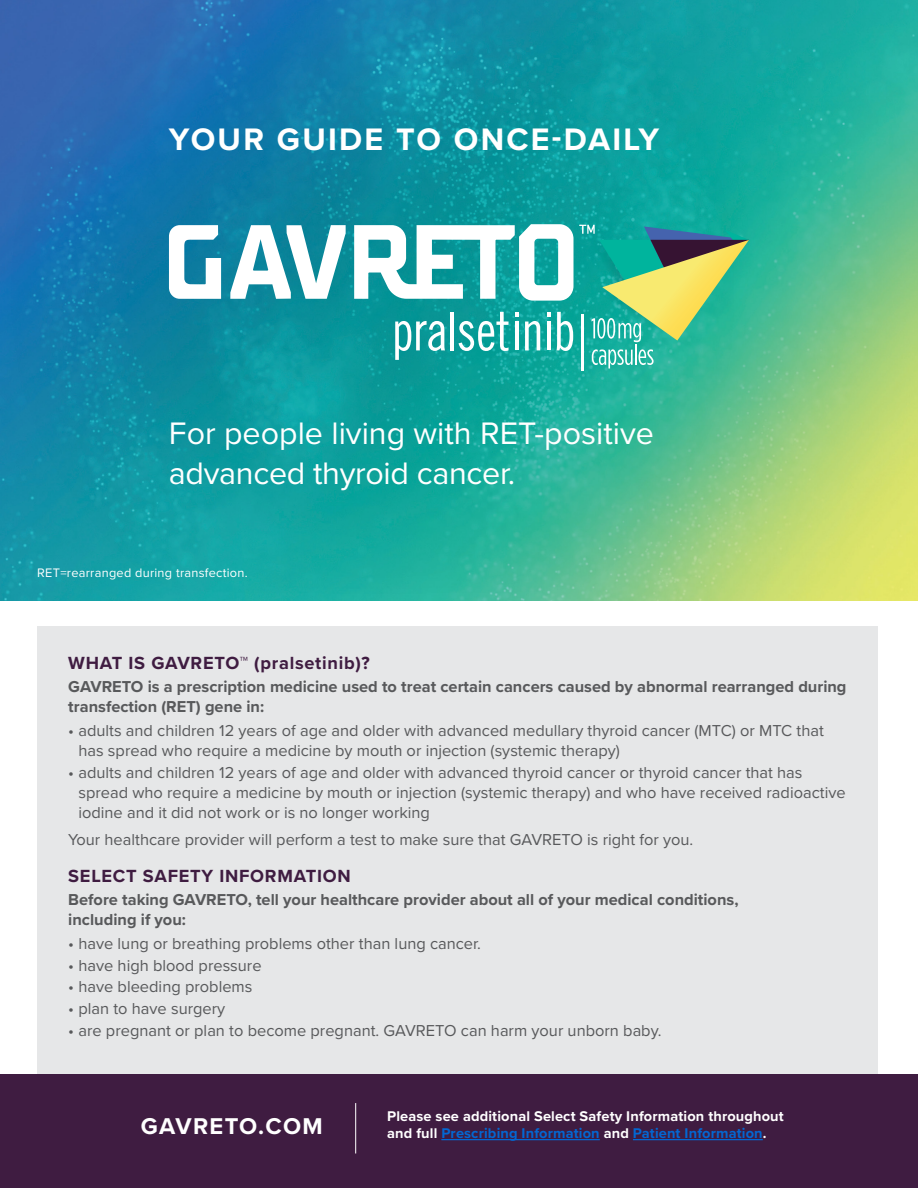
<style>
.page{position:relative;width:918px;height:1188px;background:#fff}
.page>*{position:absolute;margin:0;border:0;box-sizing:border-box;transform-origin:0 0}
.t1{font:32.25px/40.3px "Proxima Nova";color:#fff}
.t2{font:700 32.25px "Proxima Nova";letter-spacing:.07em;color:#fff}
.t3{font:700 23.7px "Proxima Nova";letter-spacing:.055em;color:#fff}
.t4{font:700 18.15px "Proxima Nova";letter-spacing:.04em;color:#3f1c41}
.t5{font:16.35px/20.1px "Proxima Nova";color:#58595b}
.t6{font:700 16.35px/20.1px "Proxima Nova";color:#58595b}
.t7{font:700 14.55px/16.4px "Proxima Nova";letter-spacing:.01em;color:#fff}
.t8{font:12.75px "Proxima Nova";letter-spacing:.02em;color:#fff}
.s1{color:#0367d2}
</style>
<div class="page">
<div style="left:37px;top:627px;width:841px;height:532px;background:#e6e7e8"></div>
<img style="left:1px;top:0;width:917px;height:600px">
<img style="left:0;top:0;width:746px;height:594px">
<div style="left:0;top:1074px;width:918px;height:114px;background:#3f1c41"></div>
<hr style="left:441px;top:1139px;width:159px;height:1px;background:#0367d2">
<hr style="left:633px;top:1139px;width:130px;height:1px;background:#0367d2">
<hr style="left:355px;top:1103px;width:1px;height:51px;background:#fff">
<hr style="left:582px;top:314px;width:2px;height:56px;background:#fff">
<svg style="left:169px;top:224px;width:581px;height:145px"></svg>
<h1 class="t2" style="left:169px;top:116px;width:492px">YOUR GUIDE TO ONCE-DAILY</h1>
<h1 class="t1" style="left:169px;top:412px;width:487px">For people living with RET-positive advanced thyroid cancer.</h1>
<p class="t8" style="left:37px;top:563px;width:212px">RET=rearranged during transfection.</p>
<p class="t4" style="left:68px;top:650px;width:303px">WHAT IS GAVRETO™ (pralsetinib)?</p>
<p class="t6" style="left:68px;top:676px;width:780px">GAVRETO is a prescription medicine used to treat certain cancers caused by abnormal rearranged during transfection (RET) gene in:</p>
<p class="t5" style="left:78px;top:720px;width:747px;text-indent:-10px">• adults and children 12 years of age and older with advanced medullary thyroid cancer (MTC) or MTC that has spread who require a medicine by mouth or injection (systemic therapy)</p>
<p class="t5" style="left:78px;top:762px;width:769px;text-indent:-10px">• adults and children 12 years of age and older with advanced thyroid cancer or thyroid cancer that has spread who require a medicine by mouth or injection (systemic therapy) and who have received radioactive iodine and it did not work or is no longer working</p>
<p class="t5" style="left:68px;top:829px;width:626px">Your healthcare provider will perform a test to make sure that GAVRETO is right for you.</p>
<p class="t4" style="left:68px;top:862px;width:284px">SELECT SAFETY INFORMATION</p>
<p class="t6" style="left:68px;top:889px;width:672px">Before taking GAVRETO, tell your healthcare provider about all of your medical conditions, including if you:</p>
<p class="t5" style="left:68px;top:933px;width:414px">• have lung or breathing problems other than lung cancer.</p>
<p class="t5" style="left:68px;top:954px;width:195px">• have high blood pressure</p>
<p class="t5" style="left:68px;top:976px;width:186px">• have bleeding problems</p>
<p class="t5" style="left:68px;top:998px;width:158px">• plan to have surgery</p>
<p class="t5" style="left:68px;top:1020px;width:595px">• are pregnant or plan to become pregnant. GAVRETO can harm your unborn baby.</p>
<h2 class="t3" style="left:141px;top:1108px;width:183px">GAVRETO.COM</h2>
<p class="t7" style="left:387px;top:1108px;width:398px">Please see additional Select Safety Information throughout and full <span class="s1">Prescribing Information</span> and <span class="s1">Patient Information</span>.</p>
</div>
